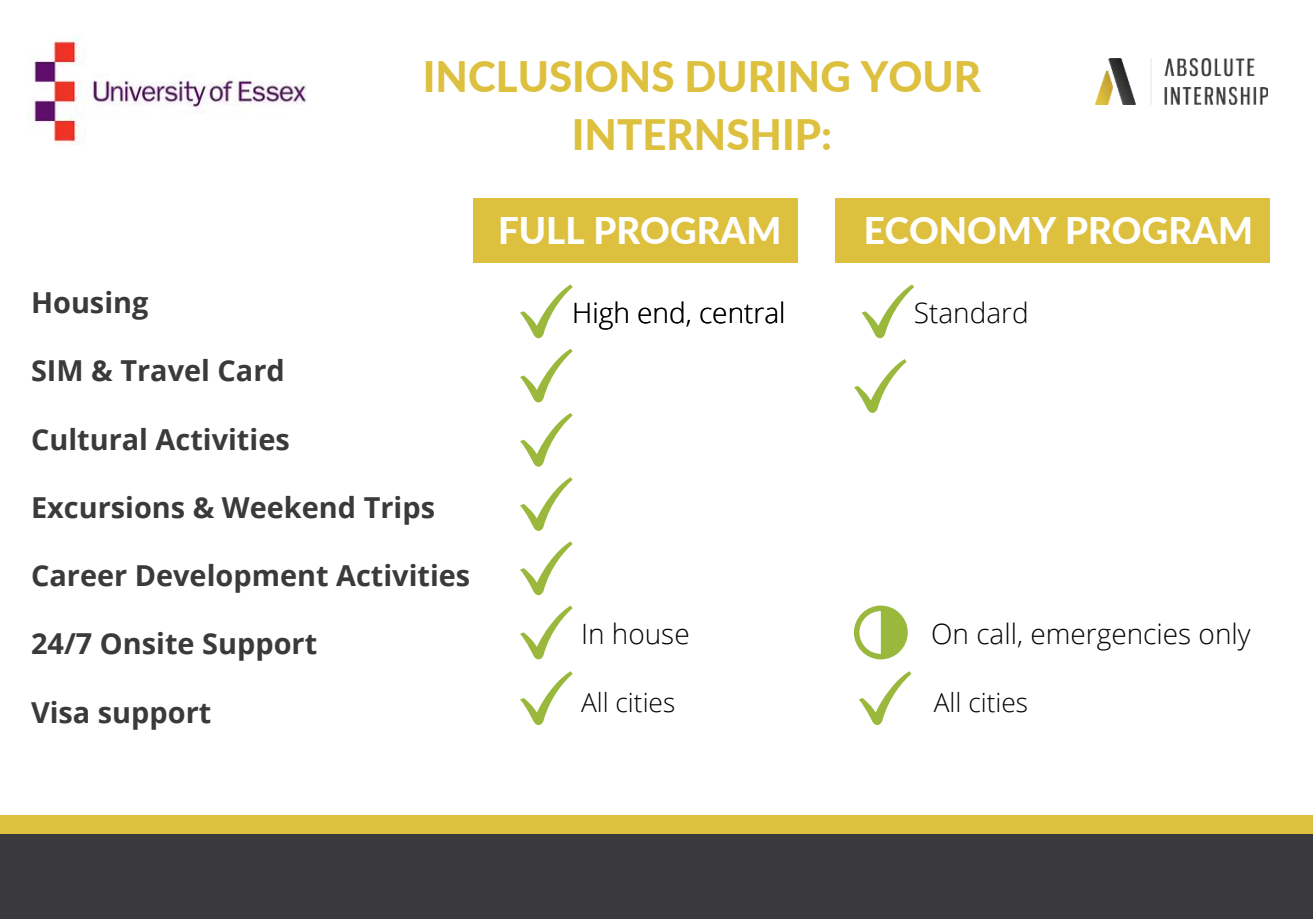
<style>
.page{position:relative;width:1313px;height:919px;background:#fff}
.page>*{position:absolute;margin:0;border:0;box-sizing:border-box;transform-origin:0 0}
.t1{font:800 42px/57.8px "Lato";color:#ddc03e;text-align:center}
.t2{font:800 36.75px "Lato";color:#fff}
.t3{font:700 28.88px "Open Sans";color:#3a3a3c}
.t4{font:300 28px "Open Sans";color:#000}
.t5{font:300 26.25px "Open Sans";color:#000}
</style>
<div class="page">
<div style="left:0;top:815px;width:1312px;height:39px;background:#ddc03e"></div>
<div style="left:0;top:834px;width:1312px;height:85px;background:#3a3a3c"></div>
<img style="left:1095px;top:59px;width:172px;height:46px">
<img style="left:31px;top:36px;width:276px;height:109px">
<div style="left:473px;top:198px;width:324px;height:64px;background:#ddc03e"></div>
<div style="left:835px;top:198px;width:434px;height:64px;background:#ddc03e"></div>
<svg style="left:520px;top:284px;width:52px;height:54px"></svg>
<svg style="left:861px;top:284px;width:53px;height:54px"></svg>
<svg style="left:520px;top:349px;width:52px;height:53px"></svg>
<svg style="left:520px;top:413px;width:52px;height:54px"></svg>
<svg style="left:520px;top:477px;width:52px;height:54px"></svg>
<svg style="left:520px;top:541px;width:52px;height:54px"></svg>
<svg style="left:520px;top:605px;width:52px;height:54px"></svg>
<svg style="left:520px;top:671px;width:52px;height:54px"></svg>
<svg style="left:859px;top:671px;width:52px;height:54px"></svg>
<svg style="left:854px;top:605px;width:53px;height:54px"></svg>
<svg style="left:854px;top:359px;width:52px;height:54px"></svg>
<h1 class="t1" style="left:423px;top:46px;width:560px">INCLUSIONS DURING YOUR<br>INTERNSHIP:</h1>
<p class="t3" style="left:31px;top:282px;width:119px">Housing</p>
<p class="t3" style="left:31px;top:350px;width:255px">SIM &amp; Travel Card</p>
<p class="t3" style="left:31px;top:419px;width:260px">Cultural Activities</p>
<p class="t3" style="left:31px;top:487px;width:405px">Excursions &amp; Weekend Trips</p>
<p class="t3" style="left:31px;top:555px;width:441px">Career Development Activities</p>
<p class="t3" style="left:31px;top:623px;width:288px">24/7 Onsite Support</p>
<p class="t3" style="left:31px;top:692px;width:182px">Visa support</p>
<p class="t2" style="left:498px;top:203px;width:285px">FULL PROGRAM</p>
<p class="t2" style="left:863px;top:203px;width:391px">ECONOMY PROGRAM</p>
<p class="t4" style="left:572px;top:293px;width:215px">High end, central</p>
<p class="t4" style="left:581px;top:614px;width:110px">In house</p>
<p class="t4" style="left:913px;top:293px;width:117px">Standard</p>
<p class="t4" style="left:931px;top:614px;width:321px">On call, emergencies only</p>
<p class="t5" style="left:581px;top:685px;width:96px">All cities</p>
<p class="t5" style="left:934px;top:685px;width:96px">All cities</p>
</div>
